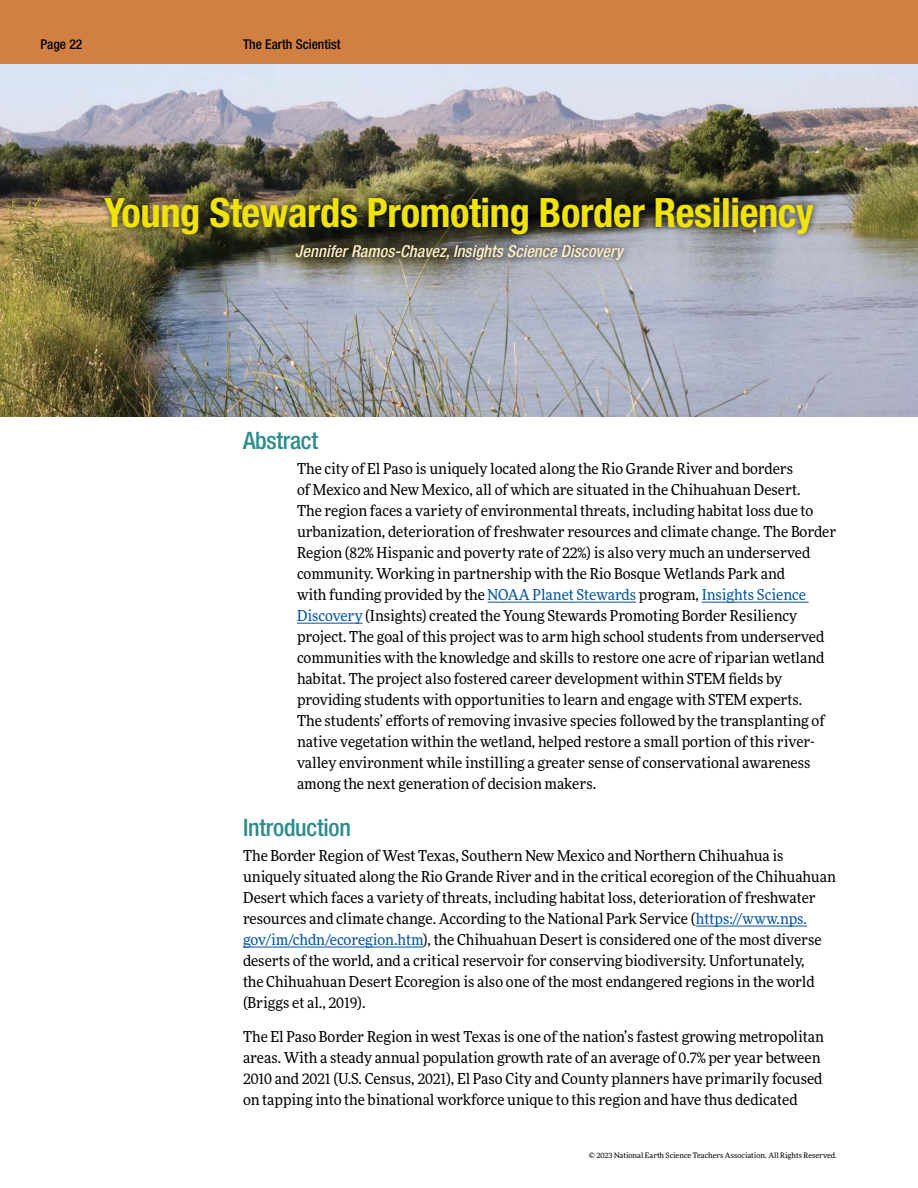
<style>
.page{position:relative;width:918px;height:1188px;background:#fff}
.page>*{position:absolute;margin:0;border:0;box-sizing:border-box;transform-origin:0 0}
.t1{font:700 condensed 40.5px "Helvetica Neue LT Std";letter-spacing:-.01em;color:#efe30b}
.t2{font:500 condensed 24px "Helvetica Neue LT Std";letter-spacing:-.01em;color:#2c8d8c}
.t3{font:italic 500 condensed 16.5px "Helvetica Neue LT Std";color:#ffefc7}
.t4{font:15px/21px "More Pro";color:#000;scale:.95 1}
.t5{font:500 condensed 13.5px "Helvetica Neue LT Std";color:#000}
.t6{font:7.5px "More Pro";color:#000}
.s1{color:#0054a6}
</style>
<div class="page">
<div style="left:0;top:0;width:918px;height:66px;background:#d18041"></div>
<img style="left:0;top:65px;width:918px;height:352px">
<hr style="left:488px;top:602px;width:148px;height:1px;background:#0054a6">
<hr style="left:702px;top:602px;width:107px;height:1px;background:#0054a6">
<hr style="left:297px;top:623px;width:66px;height:1px;background:#0054a6">
<hr style="left:696px;top:926px;width:111px;height:1px;background:#0054a6">
<hr style="left:243px;top:947px;width:180px;height:1px;background:#0054a6">
<div style="left:97px;top:189px;width:724px;height:79px;background:#000;opacity:.75"></div>
<p class="t5" style="left:40px;top:36px;width:43px">Page 22</p>
<p class="t5" style="left:243px;top:36px;width:99px">The Earth Scientist</p>
<h1 class="t1" style="left:104px;top:188px;width:711px">Young Stewards Promoting Border Resiliency</h1>
<p class="t3" style="left:295px;top:241px;width:329px">Jennifer Ramos-Chavez, Insights Science Discovery</p>
<h2 class="t2" style="left:243px;top:426px;width:77px">Abstract</h2>
<p class="t4" style="left:297px;top:457px;width:569px">The city of El Paso is uniquely located along the Rio Grande River and borders<br>of Mexico and New Mexico, all of which are situated in the Chihuahuan Desert.<br>The region faces a variety of environmental threats, including habitat loss due to urbanization, deterioration of freshwater resources and climate change. The Border Region (82% Hispanic and poverty rate of 22%) is also very much an underserved community. Working in partnership with the Rio Bosque Wetlands Park and<br>with funding provided by the <span class="s1">NOAA Planet Stewards</span> program, <span class="s1">Insights Science Discovery</span> (Insights) created the Young Stewards Promoting Border Resiliency project. The goal of this project was to arm high school students from underserved communities with the knowledge and skills to restore one acre of riparian wetland habitat. The project also fostered career development within STEM fields by providing students with opportunities to learn and engage with STEM experts.<br>The students’ efforts of removing invasive species followed by the transplanting of native vegetation within the wetland, helped restore a small portion of this river&shy;valley environment while instilling a greater sense of conservational awareness among the next generation of decision makers.</p>
<h2 class="t2" style="left:243px;top:813px;width:109px">Introduction</h2>
<p class="t4" style="left:243px;top:844px;width:626px">The Border Region of West Texas, Southern New Mexico and Northern Chihuahua is uniquely situated along the Rio Grande River and in the critical ecoregion of the Chihuahuan Desert which faces a variety of threats, including habitat loss, deterioration of freshwater resources and climate change. According to the National Park Service (<span class="s1">https://www.nps. gov/im/chdn/ecoregion.htm</span>), the Chihuahuan Desert is considered one of the most diverse deserts of the world, and a critical reservoir for conserving biodiversity. Unfortunately,<br>the Chihuahuan Desert Ecoregion is also one of the most endangered regions in the world (Briggs et al., 2019).</p>
<p class="t4" style="left:243px;top:1026px;width:613px">The El Paso Border Region in west Texas is one of the nation’s fastest growing metropolitan areas. With a steady annual population growth rate of an average of 0.7% per year between 2010 and 2021 (U.S. Census, 2021), El Paso City and County planners have primarily focused on tapping into the binational workforce unique to this region and have thus dedicated</p>
<p class="t6" style="left:589px;top:1150px;width:250px">© 2023 National Earth Science Teachers Association. All Rights Reserved.</p>
</div>
